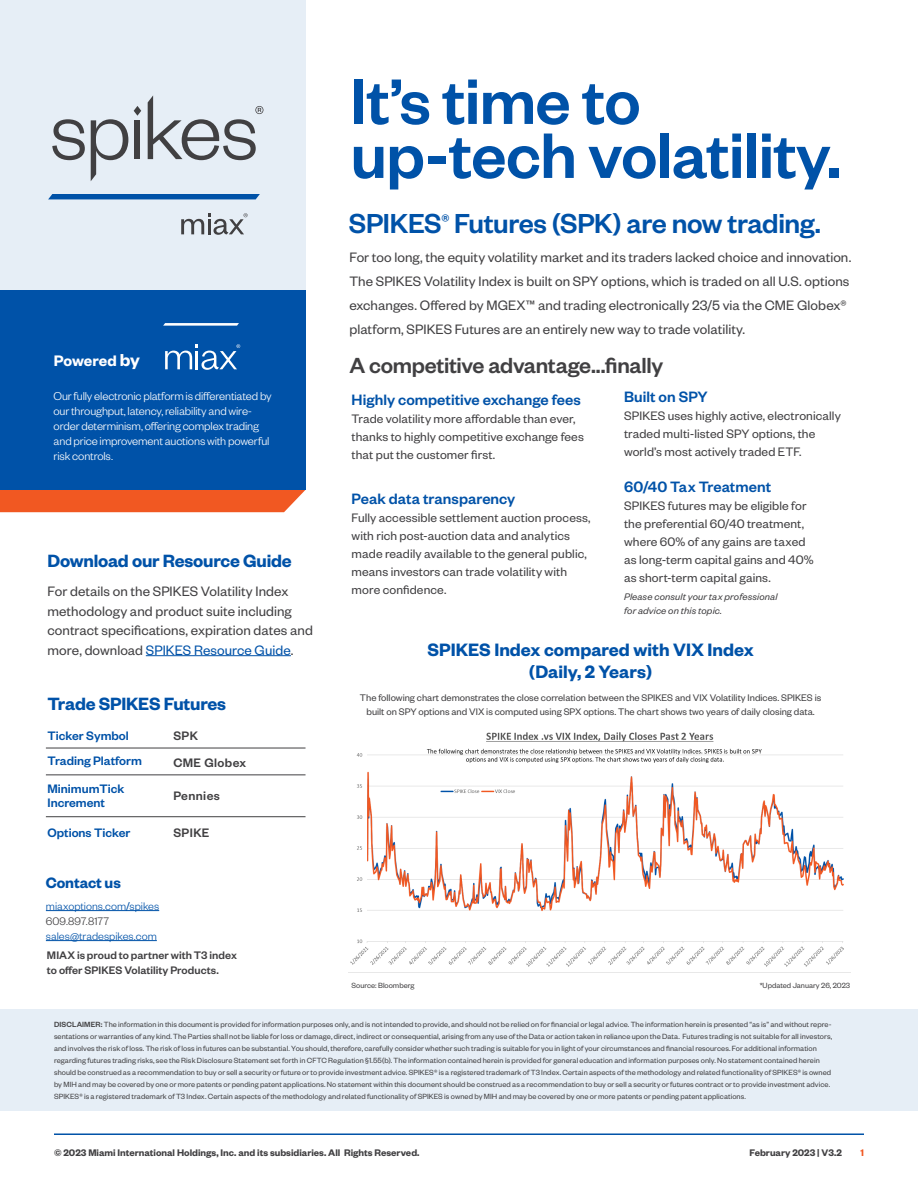
<style>
.page{position:relative;width:918px;height:1188px;background:#fff}
.page>*{position:absolute;margin:0;border:0;box-sizing:border-box;transform-origin:0 0}
.t1{font:500 70.5px/54px "Founders Grotesk";letter-spacing:-.01em;color:#0052a8}
.t2{font:500 30.15px "Founders Grotesk";letter-spacing:-.015em;color:#0052a8}
.t3{font:500 24px "Founders Grotesk";letter-spacing:-.015em;color:#414042}
.t4{font:600 19.65px/22.4px "Founders Grotesk";color:#0052a8;text-align:center}
.t5{font:600 19.5px "Founders Grotesk";letter-spacing:-.01em;color:#0052a8}
.t6{font:600 16.65px "Founders Grotesk";letter-spacing:-.005em;color:#fff}
.t7{font:500 16.5px "Founders Grotesk";color:#0052a8}
.t8{font:600 16.5px "Founders Grotesk";letter-spacing:-.005em;color:#0052a8}
.t9{font:15px/19.5px "Founders Grotesk";letter-spacing:.005em;color:#414042}
.t10{font:13.5px/18px "Founders Grotesk";letter-spacing:.01em;color:#414042}
.DISCLAIMER_Header{font:500 13.5px "Founders Grotesk";color:#0052a8}
.DISCLAIMER_Header-2{font:500 13.5px "Founders Grotesk";letter-spacing:.03em;color:#414042}
.t11{font:300 12.6px/15px "Founders Grotesk";letter-spacing:-.01em;color:#fff}
.t12{font:500 12px/15px "Founders Grotesk";letter-spacing:.005em;color:#414042}
.t13{font:300 12px/15px "Founders Grotesk";letter-spacing:.005em;color:#0052a8}
.main_text{font:10.5px/13.5px "Founders Grotesk";color:#414042;text-align:center}
.DISCLAIMER_Header-3{font:600 10.5px "Founders Grotesk";color:#414042}
.t14{font:italic 10.5px/13.5px "Founders Grotesk";letter-spacing:.015em;color:#414042}
.t15{font:600 10.5px "Founders Grotesk";color:#f15822}
.DISCLAIMER_Header-4{font:8.25px/12px "Founders Grotesk";letter-spacing:.01em;color:#414042}
.charcoal_headers{font:8.25px "Founders Grotesk";color:#414042}
.s1{font-size:19.05px}
.s2{color:#0052a8}
.s3{font-weight:400}
.s4{color:#414042}
.s5{font-weight:500}
</style>
<div class="page">
<hr style="left:54px;top:1133px;width:810px;height:2px;background:#0052a8">
<img style="left:350px;top:732px;width:494px;height:235px">
<div style="left:0;top:1010px;width:918px;height:101px;background:#e6eef6"></div>
<div style="left:0;top:490px;width:306px;height:22px;background:#f15822"></div>
<div style="left:0;top:0;width:305px;height:454px;background:#e6eef6"></div>
<hr style="left:146px;top:655px;width:145px;height:1px;background:#0052a8">
<div style="left:0;top:290px;width:306px;height:200px;background:#0052a8"></div>
<svg style="left:134px;top:106px;width:7px;height:10px"></svg>
<svg style="left:52px;top:119px;width:33px;height:41px"></svg>
<svg style="left:91px;top:119px;width:37px;height:62px"></svg>
<div style="left:135px;top:120px;width:5px;height:39px;background:#414042"></div>
<svg style="left:48px;top:194px;width:212px;height:5px"></svg>
<svg style="left:148px;top:95px;width:115px;height:65px"></svg>
<svg style="left:181px;top:213px;width:67px;height:22px"></svg>
<svg style="left:163px;top:323px;width:76px;height:3px"></svg>
<svg style="left:165px;top:344px;width:75px;height:26px"></svg>
<hr style="left:46px;top:748px;width:260px;height:1px;background:#414042">
<hr style="left:46px;top:774px;width:260px;height:1px;background:#414042">
<hr style="left:46px;top:816px;width:260px;height:1px;background:#414042">
<hr style="left:46px;top:910px;width:113px;height:1px;background:#0052a8">
<hr style="left:46px;top:940px;width:111px;height:1px;background:#0052a8">
<p class="t1" style="left:351px;top:71px;width:492px">It’s time to up-tech volatility.</p>
<p class="t2" style="left:349px;top:205px;width:474px">SPIKES<sup>®</sup> Futures (SPK) are now trading.</p>
<p class="t6" style="left:54px;top:350px;width:88px">Powered <span class="s1">by</span></p>
<p class="t11" style="left:54px;top:387px;width:220px">Our fully electronic platform is differentiated by our throughput, latency, reliability and wire&shy;order determinism, offering complex trading and price improvement auctions with powerful risk controls.</p>
<p class="t5" style="left:48px;top:549px;width:246px">Download our Resource Guide</p>
<p class="t9" style="left:48px;top:581px;width:267px">For details on the SPIKES Volatility Index methodology and product suite including contract specifications, expiration dates and more, download <span class="s2">SPIKES Resource Guide</span>.</p>
<p class="t5" style="left:48px;top:691px;width:180px">Trade SPIKES Futures</p>
<p class="DISCLAIMER_Header" style="left:48px;top:727px;width:83px">Ticker Symbol</p>
<p class="DISCLAIMER_Header" style="left:48px;top:752px;width:96px">Trading Platform</p>
<p class="DISCLAIMER_Header" style="left:48px;top:781px;width:78px">MinimumTick</p>
<p class="DISCLAIMER_Header" style="left:48px;top:794px;width:59px">Increment</p>
<p class="DISCLAIMER_Header" style="left:48px;top:825px;width:84px">Options Ticker</p>
<p class="DISCLAIMER_Header-2" style="left:173px;top:727px;width:26px">SPK</p>
<p class="DISCLAIMER_Header-2" style="left:173px;top:754px;width:74px">CME Globex</p>
<p class="DISCLAIMER_Header-2" style="left:173px;top:788px;width:48px">Pennies</p>
<p class="DISCLAIMER_Header-2" style="left:173px;top:825px;width:38px">SPIKE</p>
<p class="t8" style="left:46px;top:873px;width:76px">Contact us</p>
<p class="t13" style="left:46px;top:898px;width:115px">miaxoptions.com<span class="s3">/</span>spikes<br><span class="s4">609.897.8177 </span>sales@tradespikes.com</p>
<p class="t12" style="left:47px;top:947px;width:191px">MIAX is proud to partner with T3 index to offer SPIKES Volatility Products.</p>
<p class="t9" style="left:349px;top:245px;width:503px;line-height:24px">For too long, the equity volatility market and its traders lacked choice and innovation.<br>The SPIKES Volatility Index is built on SPY options, which is traded on all U.S. options exchanges. Offered by MGEX™ and trading electronically 23/5 via the CME Globex® platform, SPIKES Futures are an entirely new way to trade volatility.</p>
<p class="t3" style="left:349px;top:350px;width:315px">A competitive advantage...finally</p>
<p class="t7" style="left:352px;top:389px;width:231px">Highly competitive exchange fees</p>
<p class="t10" style="left:352px;top:409px;width:234px">Trade volatility more affordable than ever, thanks to highly competitive exchange fees that put the customer first.</p>
<p class="t7" style="left:352px;top:488px;width:165px">Peak data transparency</p>
<p class="t10" style="left:352px;top:508px;width:241px">Fully accessible settlement auction process, with rich post-auction data and analytics made readily available to the general public, means investors can trade volatility with more confidence.</p>
<p class="t7" style="left:624px;top:387px;width:85px">Built on SPY</p>
<p class="t10" style="left:624px;top:406px;width:218px">SPIKES uses highly active, electronically traded multi-listed SPY options, the world’s most actively traded ETF.</p>
<p class="t7" style="left:624px;top:477px;width:149px">60/40 Tax Treatment</p>
<p class="t10" style="left:624px;top:496px;width:191px">SPIKES futures may be eligible for the preferential 60/40 treatment, where 60% of any gains are taxed as long-term capital gains and 40% as short-term capital gains.</p>
<p class="t14" style="left:624px;top:590px;width:155px">Please consult your tax professional for advice on this topic.</p>
<p class="t4" style="left:428px;top:637px;width:328px">SPIKES Index compared with VIX Index (Daily, 2 Years)</p>
<p class="main_text" style="left:360px;top:691px;width:463px">The following chart demonstrates the close correlation between the SPIKES and VIX Volatility Indices. SPIKES is built on SPY options and VIX is computed using SPX options. The chart shows two years of daily closing data.</p>
<p class="charcoal_headers" style="left:352px;top:980px;width:64px">Source: Bloomberg</p>
<p class="charcoal_headers" style="left:760px;top:980px;width:92px">*Updated January 26, 2023</p>
<p class="DISCLAIMER_Header-4" style="left:54px;top:1018px;width:780px"><span class="s5">DISCLAIMER:</span> The information in this document is provided for information purposes only, and is not intended to provide, and should not be relied on for financial or legal advice. The information herein is presented “as is” and without repre&shy;sentations or warranties of any kind. The Parties shall not be liable for loss or damage, direct, indirect or consequential, arising from any use of the Data or action taken in reliance upon the Data. Futures trading is not suitable for all investors, and involves the risk of loss. The risk of loss in futures can be substantial. You should, therefore, carefully consider whether such trading is suitable for you in light of your circumstances and financial resources. For additional information regarding futures trading risks, see the Risk Disclosure Statement set forth in CFTC Regulation §1.55(b). The information contained herein is provided for general education and information purposes only. No statement contained herein should be construed as a recommendation to buy or sell a security or future or to provide investment advice. SPIKES® is a registered trademark of T3 Index. Certain aspects of the methodology and related functionality of SPIKES® is owned by MIH and may be covered by one or more patents or pending patent applications. No statement within this document should be construed as a recommendation to buy or sell a security or futures contract or to provide investment advice.<br>SPIKES® is a registered trademark of T3 Index. Certain aspects of the methodology and related functionality of SPIKES is owned by MIH and may be covered by one or more patents or pending patent applications.</p>
<p class="DISCLAIMER_Header-3" style="left:54px;top:1146px;width:367px">© 2023 Miami International Holdings, Inc. and its subsidiaries. All Rights Reserved.</p>
<p class="DISCLAIMER_Header-3" style="left:750px;top:1146px;width:94px">February 2023 | V3.2</p>
<p class="t15" style="left:860px;top:1146px;width:5px">1</p>
</div>
